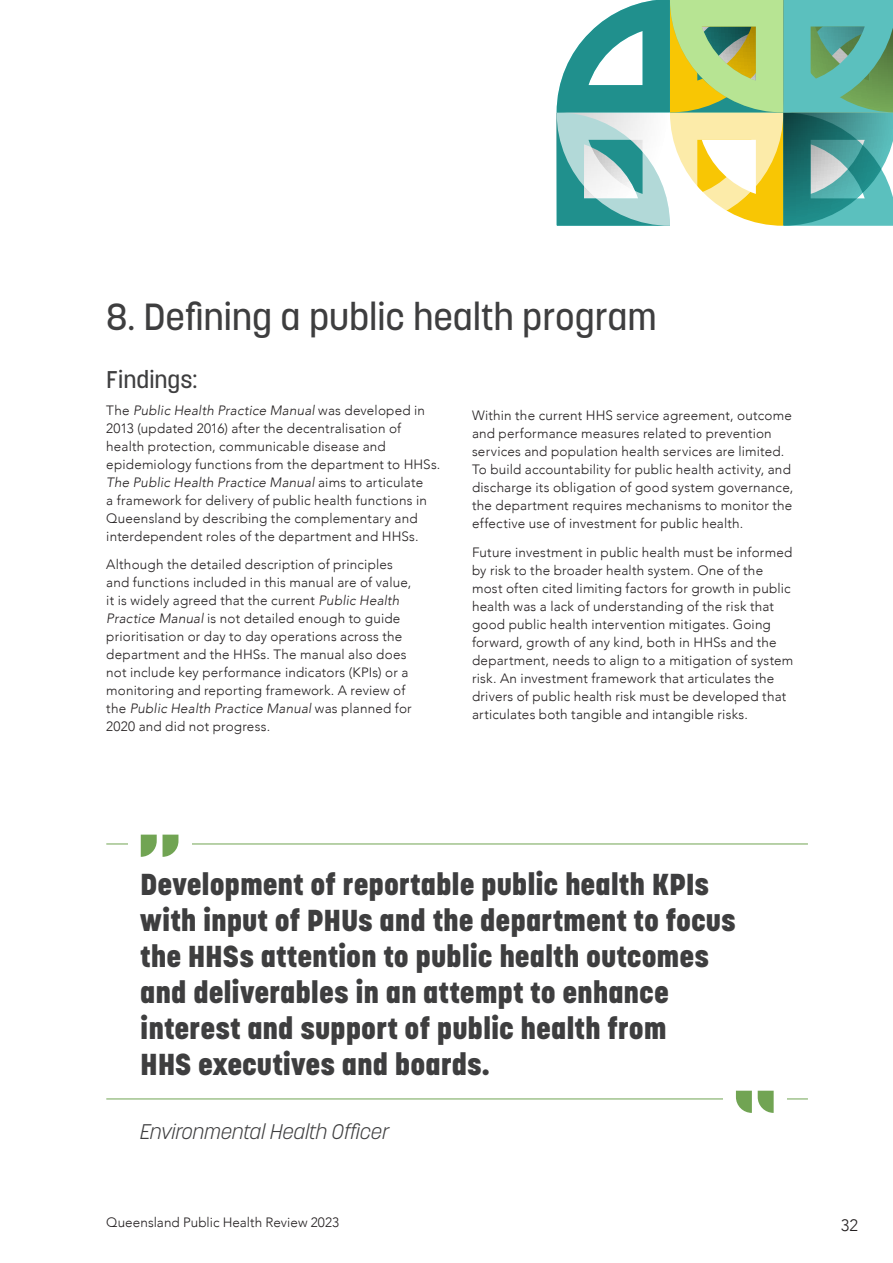
<style>
.page{position:relative;width:893px;height:1263px;background:#fff}
.page>*{position:absolute;margin:0;border:0;box-sizing:border-box;transform-origin:0 0}
.Body{font:107.85px "Joschmi";color:#71a453}
.Heading{font:500 37.5px "Korolev";letter-spacing:-.005em;color:#3e3e3f}
.quote{font:800 30px/36px "Korolev";color:#3e3e3f}
.sub_heading{font:500 24px "Korolev";color:#3e3e3f}
.quote-2{font:italic 300 21px "Korolev";letter-spacing:.005em;color:#3e3e3f}
.t1{font:300 16.5px "Avenir";color:#231f20}
.Body_copy{font:300 13.5px/18px "Avenir";letter-spacing:.015em;color:#231f20}
.s1{font-style:italic}
</style>
<div class="page">
<svg style="left:557px;top:0;width:336px;height:226px"></svg>
<hr style="left:106px;top:843px;width:702px;height:1px;background:#71a453">
<div style="left:128px;top:835px;width:64px;height:80px;background:#fff"></div>
<hr style="left:106px;top:1098px;width:702px;height:1px;background:#71a453">
<div style="left:723px;top:1091px;width:64px;height:80px;background:#fff"></div>
<p class="Heading" style="left:106px;top:293px;width:552px">8. Defining a public health program</p>
<p class="sub_heading" style="left:106px;top:364px;width:93px">Findings:</p>
<p class="Body_copy" style="left:106px;top:401px;width:336px">The <span class="s1">Public Health Practice Manual</span> was developed in 2013 (updated 2016) after the decentralisation of health protection, communicable disease and epidemiology functions from the department to HHSs.<br><span class="s1">The Public Health Practice Manual</span> aims to articulate<br>a framework for delivery of public health functions in Queensland by describing the complementary and interdependent roles of the department and HHSs.</p>
<p class="Body_copy" style="left:106px;top:555px;width:307px">Although the detailed description of principles and functions included in this manual are of value, it is widely agreed that the current <span class="s1">Public Health Practice Manual</span> is not detailed enough to guide prioritisation or day to day operations across the department and the HHSs. The manual also does not include key performance indicators (KPIs) or a monitoring and reporting framework. A review of the <span class="s1">Public Health Practice Manual</span> was planned for 2020 and did not progress.</p>
<p class="Body_copy" style="left:472px;top:406px;width:323px">Within the current HHS service agreement, outcome and performance measures related to prevention services and population health services are limited.<br>To build accountability for public health activity, and discharge its obligation of good system governance, the department requires mechanisms to monitor the effective use of investment for public health.</p>
<p class="Body_copy" style="left:472px;top:543px;width:323px">Future investment in public health must be informed by risk to the broader health system. One of the most often cited limiting factors for growth in public health was a lack of understanding of the risk that good public health intervention mitigates. Going forward, growth of any kind, both in HHSs and the department, needs to align to a mitigation of system risk. An investment framework that articulates the drivers of public health risk must be developed that articulates both tangible and intangible risks.</p>
<p class="Body" style="left:138px;top:813px;width:46px">"</p>
<p class="quote" style="left:140px;top:867px;width:597px">Development of reportable public health KPIs with input of PHUs and the department to focus the HHSs attention to public health outcomes and deliverables in an attempt to enhance interest and support of public health from<br>HHS executives and boards.</p>
<p class="quote-2" style="left:140px;top:1118px;width:251px">Environmental Health Officer</p>
<p class="Body_copy" style="left:106px;top:1213px;width:234px">Queensland Public Health Review 2023</p>
<p class="t1" style="left:841px;top:1215px;width:19px">32</p>
</div>
